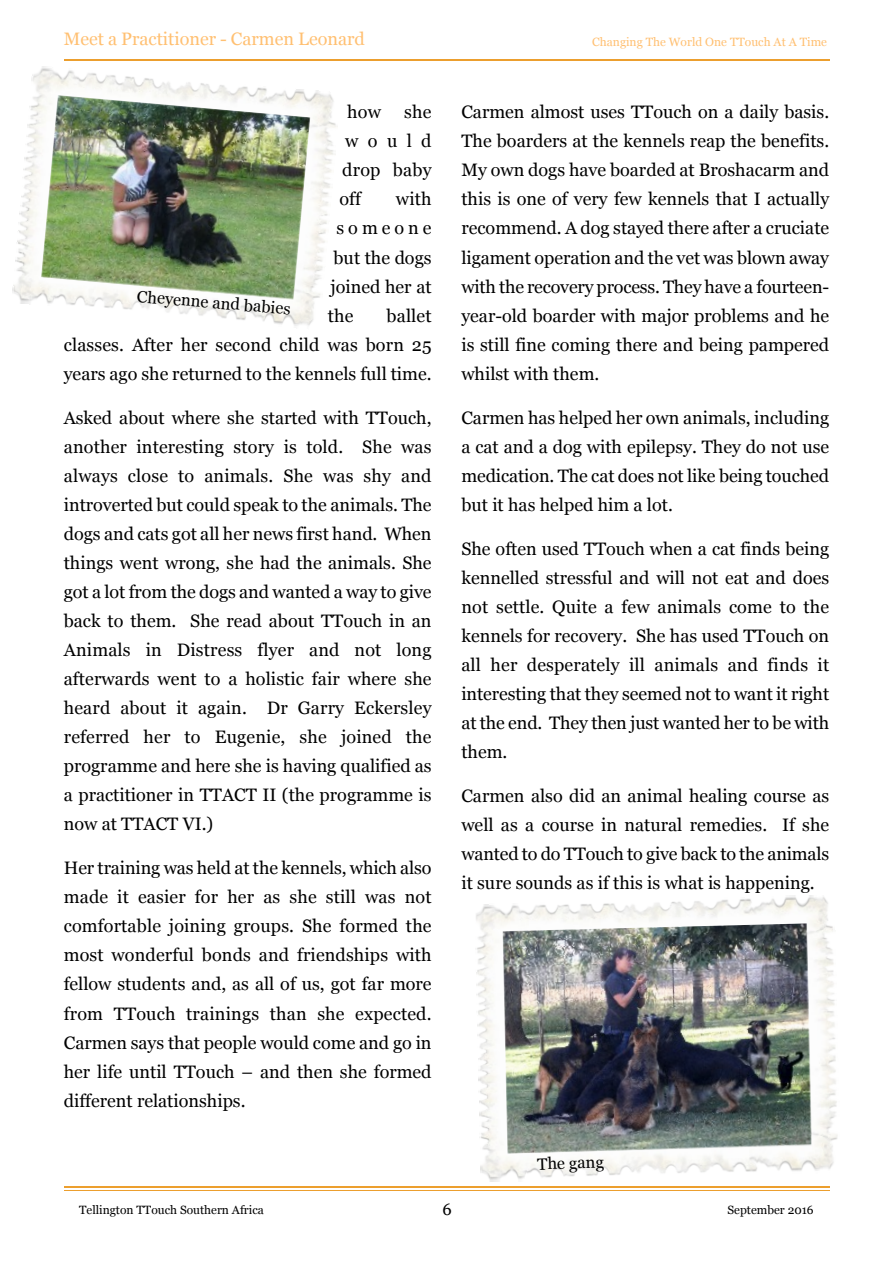
<style>
.page{position:relative;width:893px;height:1263px;background:#fff}
.page>*{position:absolute;margin:0;border:0;box-sizing:border-box;transform-origin:0 0}
.t1{font:18px/29.1px "Georgia";color:#000;text-align:justify}
.t2{font:18px "Georgia";color:#ffc072}
.t3{font:18px "Georgia";letter-spacing:.225em;color:#000}
.t4{font:16.5px "Georgia";color:#000}
.t5{font:12px "Georgia";color:#000}
.t6{font:12px "Georgia";color:#ffc072}
</style>
<div class="page">
<hr style="left:64px;top:1190px;width:765px;height:1px;background:#ec9f2e">
<hr style="left:64px;top:1187px;width:765px;height:1px;background:#ec9f2e">
<hr style="left:64px;top:59px;width:765px;height:1px;background:#ec9f2e">
<hr style="left:64px;top:60px;width:765px;height:1px;background:#ec9f2e">
<img style="left:476px;top:896px;width:362px;height:286px">
<img style="left:12px;top:66px;width:326px;height:260px">
<p class="t2" style="left:64px;top:32px;width:303px">Meet a Practitioner - Carmen Leonard</p>
<p class="t1" style="left:347px;top:99px;width:35px">how</p>
<p class="t1" style="left:404px;top:99px;width:29px">she</p>
<p class="t1" style="left:345px;top:128px;width:88px">would</p>
<p class="t1" style="left:342px;top:157px;width:91px">drop baby</p>
<p class="t1" style="left:339px;top:186px;width:23px">off</p>
<p class="t1" style="left:396px;top:186px;width:37px">with</p>
<p class="t3" style="left:336px;top:221px;width:97px">someone</p>
<p class="t1" style="left:334px;top:244px;width:100px">but the dogs</p>
<p class="t1" style="left:331px;top:273px;width:102px">joined her at</p>
<p class="t1" style="left:328px;top:302px;width:27px">the</p>
<p class="t4" style="left:138px;top:289px;width:155px;rotate:5deg">Cheyenne and babies</p>
<p class="t1" style="left:64px;top:302px;width:369px;text-indent:323px">ballet classes. After her second child was born 25 years ago she returned to the kennels full time.</p>
<p class="t1" style="left:64px;top:404px;width:369px">Asked about where she started with TTouch, another interesting story is told. She was always close to animals. She was shy and introverted but could speak to the animals. The dogs and cats got all her news first hand. When things went wrong, she had the animals. She got a lot from the dogs and wanted a way to give back to them. She read about TTouch in an Animals in Distress flyer and not long afterwards went to a holistic fair where she heard about it again. Dr Garry Eckersley referred her to Eugenie, she joined the programme and here she is having qualified as a practitioner in TTACT II (the programme is now at TTACT VI.)</p>
<p class="t1" style="left:64px;top:855px;width:369px">Her training was held at the kennels, which also made it easier for her as she still was not comfortable joining groups. She formed the most wonderful bonds and friendships with fellow students and, as all of us, got far more from TTouch trainings than she expected.<br>Carmen says that people would come and go in her life until TTouch – and then she formed different relationships.</p>
<p class="t6" style="left:592px;top:37px;width:236px">Changing The World One TTouch At A Time</p>
<p class="t1" style="left:461px;top:99px;width:369px">Carmen almost uses TTouch on a daily basis.<br>The boarders at the kennels reap the benefits.<br>My own dogs have boarded at Broshacarm and this is one of very few kennels that I actually recommend. A dog stayed there after a cruciate ligament operation and the vet was blown away with the recovery process. They have a fourteen&shy;year-old boarder with major problems and he is still fine coming there and being pampered whilst with them.</p>
<p class="t1" style="left:461px;top:404px;width:369px">Carmen has helped her own animals, including a cat and a dog with epilepsy. They do not use medication. The cat does not like being touched but it has helped him a lot.</p>
<p class="t1" style="left:461px;top:535px;width:369px">She often used TTouch when a cat finds being kennelled stressful and will not eat and does not settle. Quite a few animals come to the kennels for recovery. She has used TTouch on all her desperately ill animals and finds it interesting that they seemed not to want it right at the end. They then just wanted her to be with them.</p>
<p class="t1" style="left:461px;top:783px;width:369px">Carmen also did an animal healing course as well as a course in natural remedies. If she wanted to do TTouch to give back to the animals it sure sounds as if this is what is happening.</p>
<p class="t4" style="left:537px;top:1157px;width:68px;rotate:-2deg">The gang</p>
<p class="t4" style="left:443px;top:1202px;width:11px">6</p>
<p class="t5" style="left:79px;top:1205px;width:186px">Tellington TTouch Southern Africa</p>
<p class="t5" style="left:728px;top:1205px;width:88px">September 2016</p>
</div>
